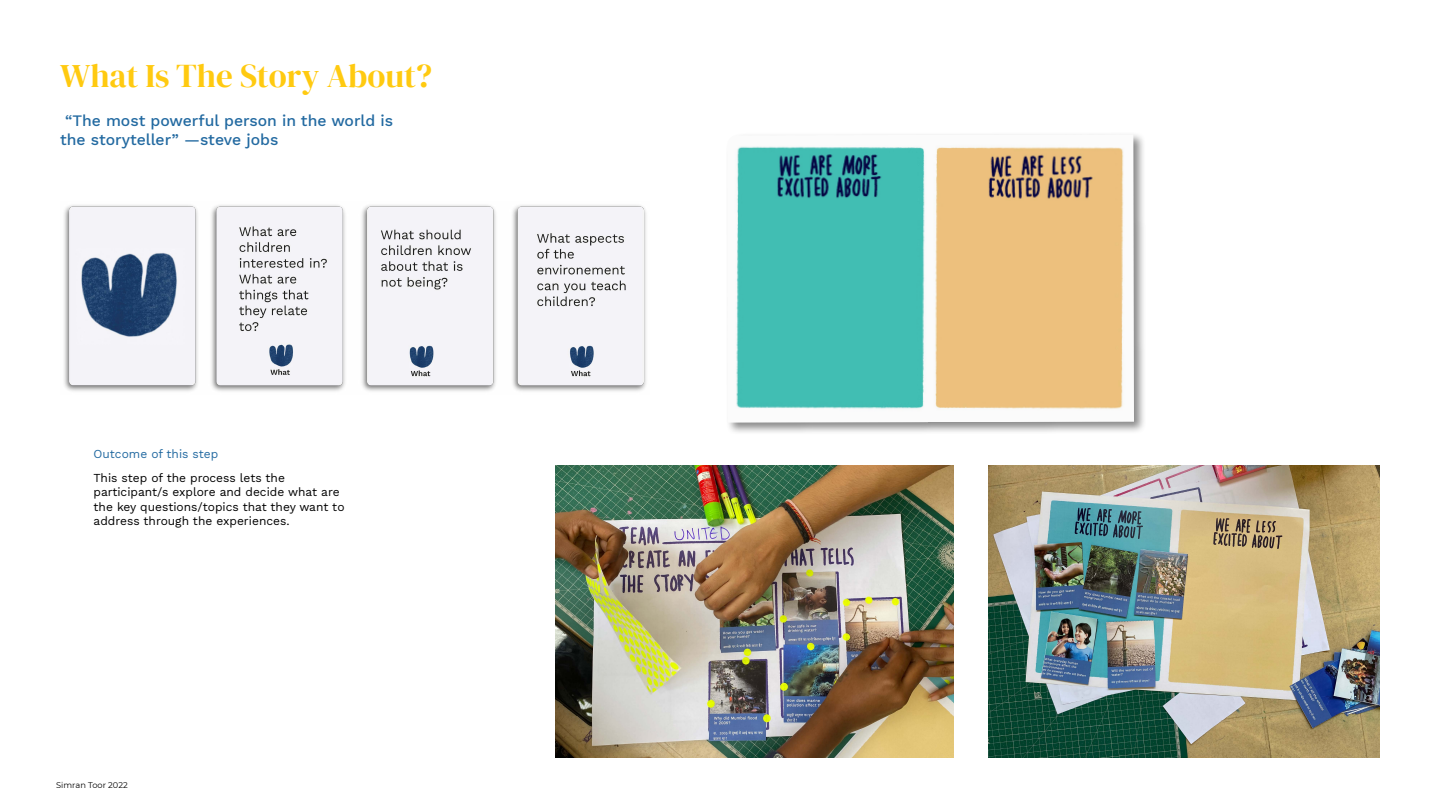
<style>
.page{position:relative;width:1440px;height:810px;background:#fff}
.page>*{position:absolute;margin:0;border:0;box-sizing:border-box;transform-origin:0 0}
.t1{font:33px "DM Serif Display";color:#ffca10}
.t2{font:500 15.75px/18.9px "Work Sans";color:#236aa1}
.t3{font:12px/14.4px "Work Sans";color:#000}
.t4{font:12px "Work Sans";color:#236aa1}
.t5{font:8.25px "Montserrat";color:#000}
</style>
<div class="page">
<img style="left:64px;top:205px;width:582px;height:186px">
<div style="left:725px;top:132px;width:422px;height:303px;background:#000;opacity:.46"></div>
<img style="left:727px;top:135px;width:407px;height:288px">
<img style="left:988px;top:465px;width:392px;height:293px">
<img style="left:556px;top:465px;width:398px;height:293px">
<h1 class="t1" style="left:60px;top:52px;width:374px">What Is The Story About?</h1>
<h2 class="t2" style="left:60px;top:111px;width:335px;text-indent:5px">“The most powerful person in the world is the storyteller” —steve jobs</h2>
<p class="t4" style="left:94px;top:447px;width:126px">Outcome of this step</p>
<p class="t3" style="left:94px;top:470px;width:252px">This step of the process lets the participant/s explore and decide what are the key questions/topics that they want to address through the experiences.</p>
<p class="t5" style="left:56px;top:780px;width:73px">Simran Toor 2022</p>
</div>
